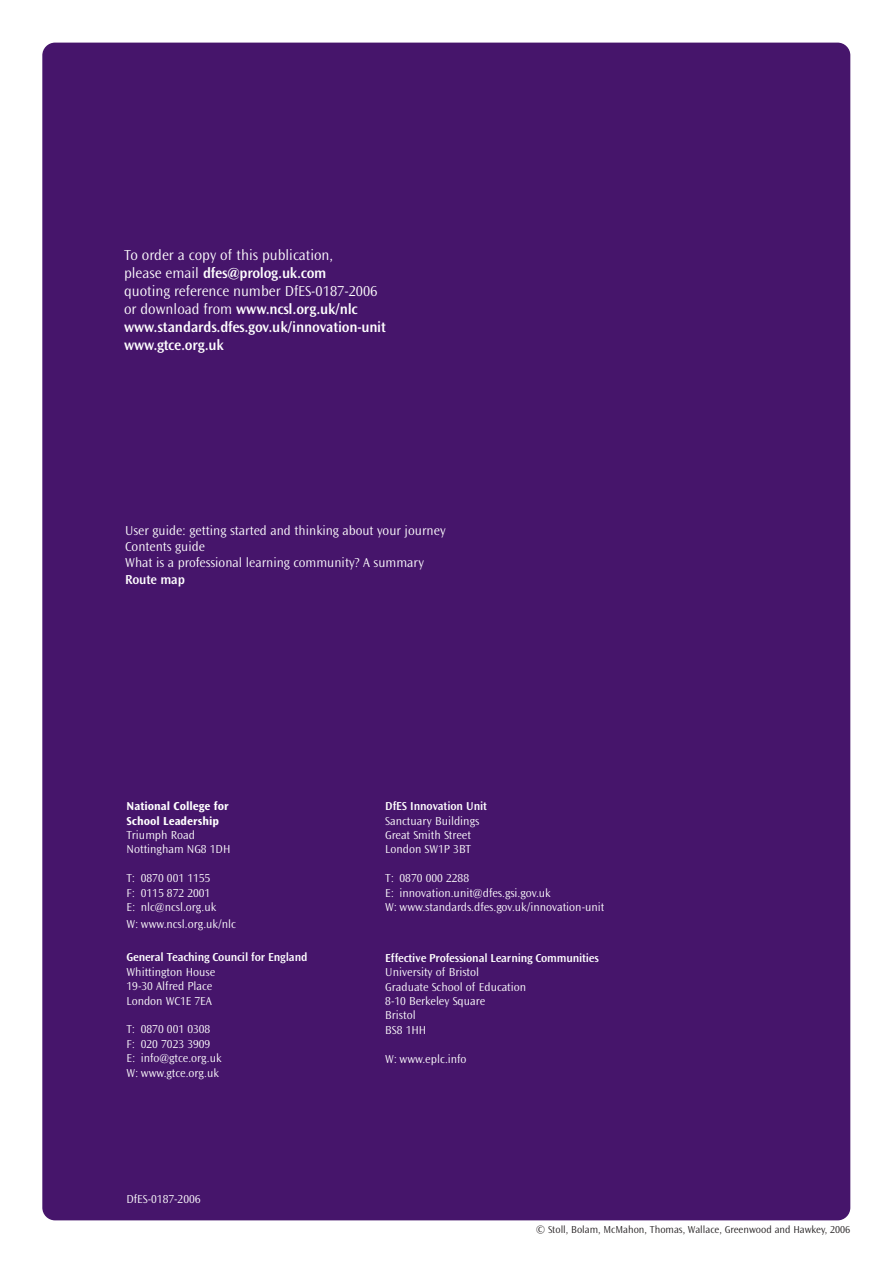
<style>
.page{position:relative;width:893px;height:1263px;background:#fff}
.page>*{position:absolute;margin:0;border:0;box-sizing:border-box;transform-origin:0 0}
.t1{font:600 15px/18px "Ocean Sans";letter-spacing:-.015em;color:#fff}
.t2{font:300 13.5px/16.2px "Ocean Sans";color:#fff}
.t3{font:600 13.5px "Ocean Sans";letter-spacing:-.015em;color:#fff}
.t4{font:300 12px/14.4px "Ocean Sans";color:#fff}
.t5{font:600 12px "Ocean Sans";letter-spacing:-.015em;color:#fff}
.t6{font:700 12px/14.4px "Ocean Sans";color:#fff}
.t7{font:300 10.5px "Ocean Sans";color:#231f20}
.s1{font-weight:300}
</style>
<div class="page">
<div style="left:42px;top:43px;width:808px;height:1177px;background:#46156b;border-radius:13px"></div>
<p class="t1" style="left:124px;top:247px;width:263px"><span class="s1">To order a copy of this publication,<br>please email</span> dfes@prolog.uk.com<br><span class="s1">quoting reference number DfES-0187-2006 or download from</span> www.ncsl.org.uk/nlc www.standards.dfes.gov.uk/innovation-unit www.gtce.org.uk</p>
<p class="t2" style="left:125px;top:523px;width:322px">User guide: getting started and thinking about your journey<br>Contents guide<br>What is a professional learning community? A summary</p>
<p class="t3" style="left:125px;top:574px;width:61px">Route map</p>
<p class="t6" style="left:127px;top:800px;width:104px">National College for<br>School Leadership</p>
<p class="t4" style="left:127px;top:829px;width:105px">Triumph Road<br>Nottingham NG8 1DH</p>
<p class="t4" style="left:127px;top:872px;width:91px">T: 0870 001 1155<br>F: 0115 872 2001<br>E: nlc@ncsl.org.uk</p>
<p class="t4" style="left:127px;top:917px;width:111px">W: www.ncsl.org.uk/nlc</p>
<p class="t5" style="left:127px;top:953px;width:183px">General Teaching Council for England</p>
<p class="t4" style="left:127px;top:965px;width:90px">Whittington House<br>19-30 Alfred Place<br>London WC1E 7EA</p>
<p class="t4" style="left:127px;top:1023px;width:97px">T: 0870 001 0308<br>F: 020 7023 3909<br>E: info@gtce.org.uk<br>W: www.gtce.org.uk</p>
<p class="t4" style="left:127px;top:1192px;width:76px">DfES-0187-2006</p>
<p class="t5" style="left:385px;top:802px;width:103px">DfES Innovation Unit</p>
<p class="t4" style="left:385px;top:814px;width:95px">Sanctuary Buildings<br>Great Smith Street<br>London SW1P 3BT</p>
<p class="t4" style="left:385px;top:872px;width:221px">T: 0870 000 2288<br>E: innovation.unit@dfes.gsi.gov.uk<br>W: www.standards.dfes.gov.uk/innovation-unit</p>
<p class="t5" style="left:385px;top:953px;width:215px">Effective Professional Learning Communities</p>
<p class="t4" style="left:385px;top:966px;width:142px">University of Bristol<br>Graduate School of Education<br>8-10 Berkeley Square<br>Bristol<br>BS8 1HH</p>
<p class="t4" style="left:385px;top:1052px;width:83px">W: www.eplc.info</p>
<p class="t7" style="left:536px;top:1226px;width:315px">© Stoll, Bolam, McMahon, Thomas, Wallace, Greenwood and Hawkey, 2006</p>
</div>
